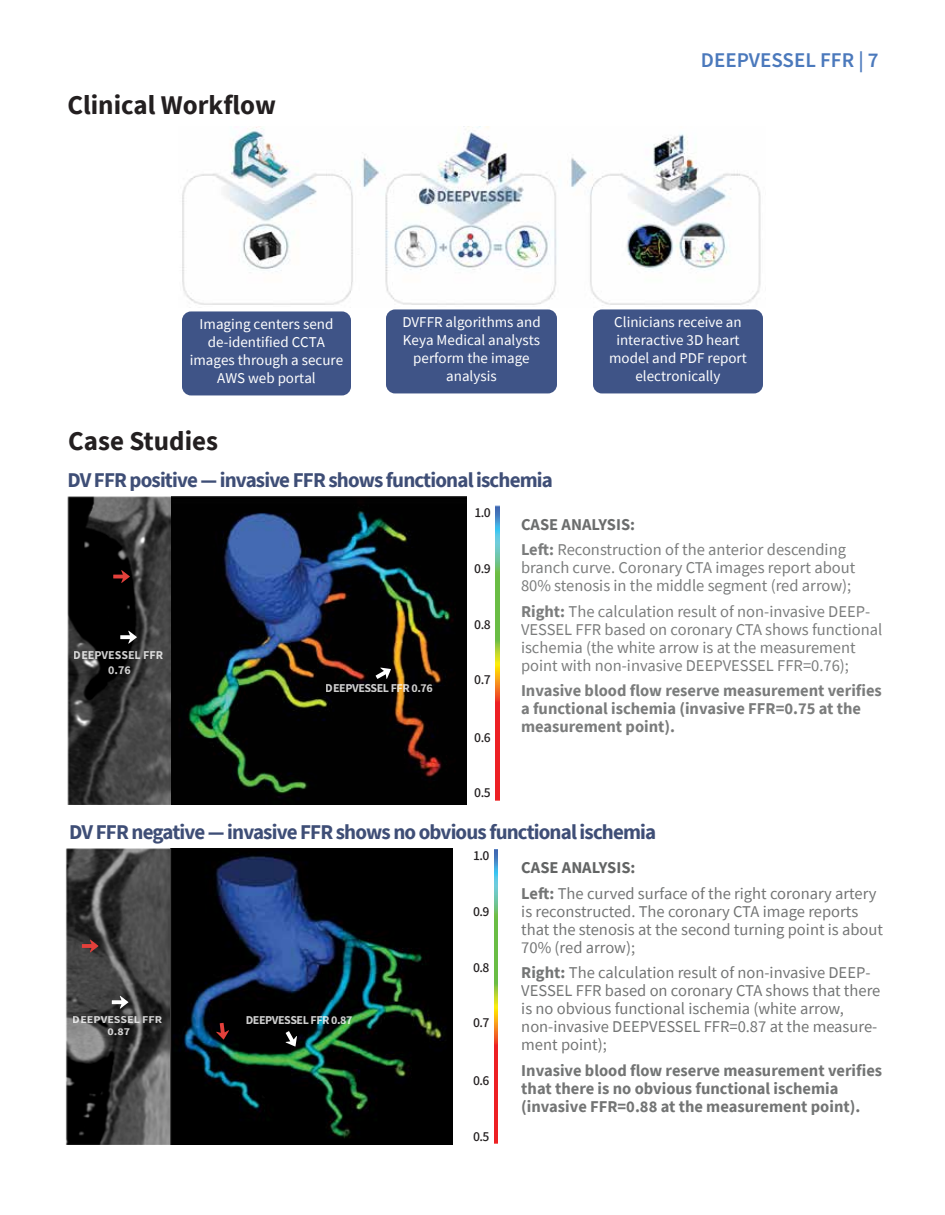
<style>
.page{position:relative;width:945px;height:1215px;background:#fff}
.page>*{position:absolute;margin:0;border:0;box-sizing:border-box;transform-origin:0 0}
.t1{font:700 27px "Source Sans Pro";color:#231f20}
.t2{font:700 21px "Source Sans Pro";letter-spacing:-.04em;color:rgb(41 58 103/.9)}
.t3{font:600 21px "Source Sans Pro";color:#4b79bc}
.t4{font:16.5px/18px "Source Sans Pro";color:rgb(81 83 83/.9)}
.t5{font:700 16.5px/18px "Source Sans Pro";color:rgb(81 83 83/.9)}
.t6{font:15px/18px "Source Sans Pro";color:#fff;text-align:center}
.t7{font:700 12px "Source Sans Pro";letter-spacing:-.035em;color:rgb(255 255 255/.9)}
.t8{font:700 12px/14.4px "Source Sans Pro";color:rgb(255 255 255/.9);text-align:center}
.t9{font:700 10.5px/12.6px "Source Sans Pro";color:rgb(255 255 255/.9);text-align:center;scale:1.15 1}
.s1{font-weight:700;color:#515353}
.s2{font-weight:700}
</style>
<div class="page">
<img style="left:67px;top:496px;width:103px;height:308px">
<img style="left:495px;top:506px;width:4px;height:294px">
<img style="left:172px;top:496px;width:294px;height:308px">
<svg style="left:113px;top:570px;width:17px;height:13px"></svg>
<svg style="left:120px;top:631px;width:17px;height:13px"></svg>
<svg style="left:376px;top:668px;width:15px;height:11px"></svg>
<img style="left:66px;top:848px;width:103px;height:296px">
<img style="left:494px;top:849px;width:4px;height:295px">
<svg style="left:112px;top:996px;width:16px;height:13px"></svg>
<img style="left:170px;top:849px;width:283px;height:295px">
<svg style="left:286px;top:1031px;width:11px;height:16px"></svg>
<svg style="left:216px;top:1023px;width:13px;height:17px"></svg>
<img style="left:182px;top:127px;width:579px;height:178px">
<div style="left:182px;top:311px;width:169px;height:84px;background:#3f5487;border-radius:9px"></div>
<div style="left:386px;top:309px;width:171px;height:84px;background:#3f5487;border-radius:9px"></div>
<div style="left:593px;top:309px;width:170px;height:84px;background:#3f5487;border-radius:9px"></div>
<svg style="left:82px;top:940px;width:16px;height:12px"></svg>
<h1 class="t1" style="left:67px;top:87px;width:210px">Clinical Workflow</h1>
<p class="t3" style="left:701px;top:46px;width:179px">DEEPVESSEL FFR | 7</p>
<p class="t6" style="left:190px;top:315px;width:155px">Imaging centers send de-identified CCTA images through a secure<br>AWS web portal</p>
<p class="t6" style="left:402px;top:313px;width:140px">DVFFR algorithms and<br>Keya Medical analysts perform the image analysis</p>
<p class="t6" style="left:609px;top:313px;width:139px">Clinicians receive an interactive 3D heart model and PDF report electronically</p>
<h1 class="t1" style="left:68px;top:423px;width:152px">Case Studies</h1>
<p class="t2" style="left:67px;top:466px;width:487px">DV FFR positive — invasive FFR shows functional ischemia</p>
<p class="t8" style="left:74px;top:648px;width:91px">DEEPVESSEL FFR<br>0.76</p>
<p class="t7" style="left:326px;top:680px;width:108px">DEEPVESSEL FFR 0.76</p>
<p class="t4" style="left:521px;top:512px;width:327px;line-height:25.5px"><span class="s1">CASE ANALYSIS:<br></span><span class="s2">Left:</span> Reconstruction of the anterior descending</p>
<p class="t4" style="left:521px;top:559px;width:336px">branch curve. Coronary CTA images report about<br>80% stenosis in the middle segment (red arrow);</p>
<p class="t4" style="left:521px;top:602px;width:363px"><span class="s2">Right:</span> The calculation result of non-invasive DEEP-VESSEL FFR based on coronary CTA shows functional ischemia (the white arrow is at the measurement point with non-invasive DEEPVESSEL FFR=0.76);</p>
<p class="t5" style="left:521px;top:682px;width:362px">Invasive blood flow reserve measurement verifies a functional ischemia (invasive FFR=0.75 at the measurement point).</p>
<p class="t2" style="left:69px;top:817px;width:589px">DV FFR negative — invasive FFR shows no obvious functional ischemia</p>
<p class="t9" style="left:73px;top:1013px;width:79px">DEEPVESSEL FFR<br>0.87</p>
<p class="t7" style="left:246px;top:1011px;width:108px">DEEPVESSEL FFR 0.87</p>
<p class="t4" style="left:521px;top:855px;width:357px;line-height:25.5px"><span class="s1">CASE ANALYSIS:<br></span><span class="s2">Left:</span> The curved surface of the right coronary artery</p>
<p class="t4" style="left:521px;top:902px;width:363px">is reconstructed. The coronary CTA image reports that the stenosis at the second turning point is about<br>70% (red arrow);</p>
<p class="t4" style="left:521px;top:964px;width:361px"><span class="s2">Right:</span> The calculation result of non-invasive DEEP-VESSEL FFR based on coronary CTA shows that there is no obvious functional ischemia (white arrow, non-invasive DEEPVESSEL FFR=0.87 at the measure&shy;ment point);</p>
<p class="t5" style="left:521px;top:1061px;width:362px">Invasive blood flow reserve measurement verifies that there is no obvious functional ischemia (invasive FFR=0.88 at the measurement point).</p>
</div>
